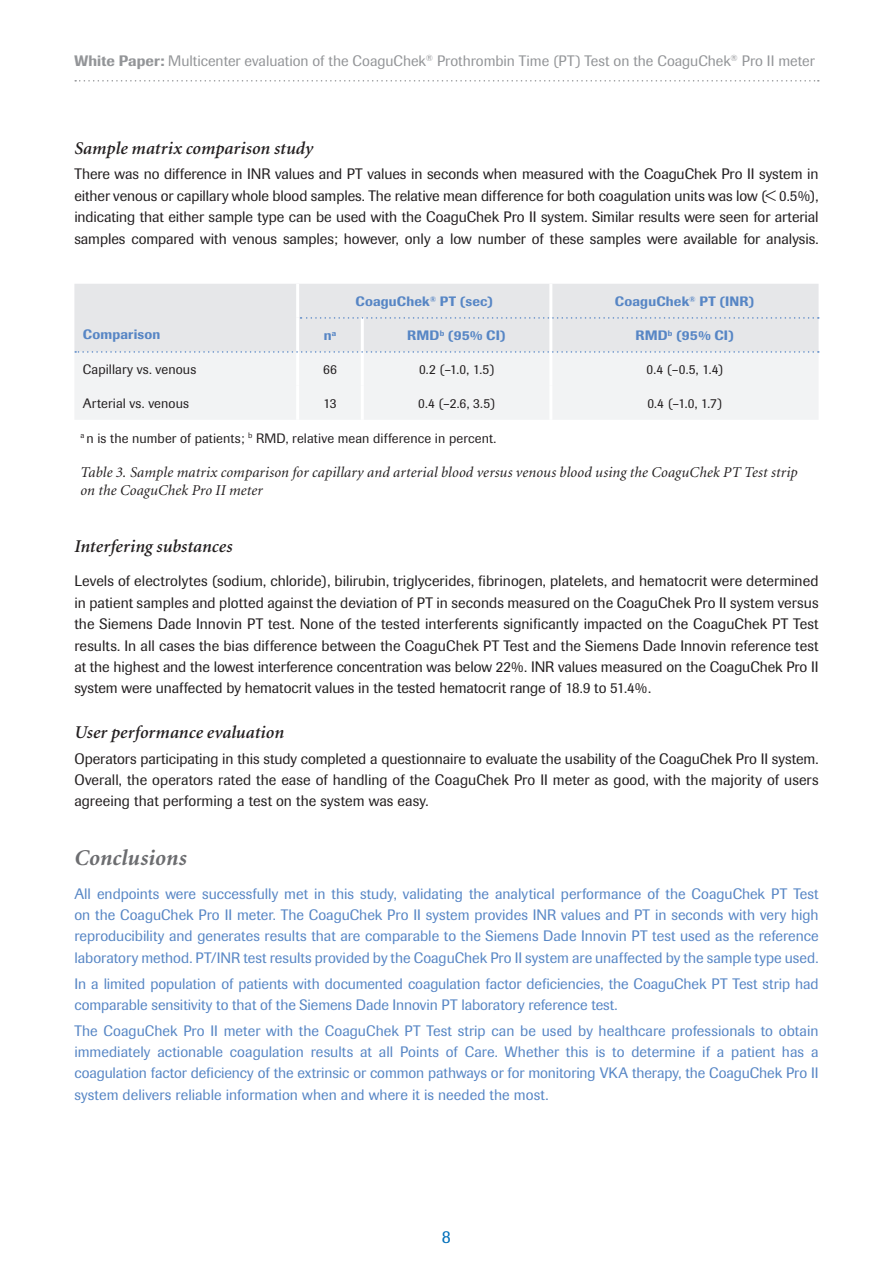
<style>
.page{position:relative;width:893px;height:1263px;background:#fff}
.page>*{position:absolute;margin:0;border:0;box-sizing:border-box;transform-origin:0 0}
.body_copy{font:italic 700 22.5px "Minion";letter-spacing:.005em;color:#6c6d70}
.Heading_2{font:italic 600 18px "Minion";letter-spacing:.005em;color:#231f20}
.body_copy-2{font:italic 600 18px "Minion";letter-spacing:.005em;color:#231f20}
.t1{font:18px "Imago";color:#006fba}
.body_copy-3{font:15px/21.3px "Imago";color:#231f20;text-align:justify}
.Table_footnote__JA{font:15px/21.5px "Imago";color:#5786c5;text-align:justify}
.footnote{font:italic 15px/18px "Minion";letter-spacing:.01em;color:#231f20}
.t2{font:15px "Imago";color:#939598}
.Table_text__JA{font:13.5px "Imago";letter-spacing:.01em;color:#231f20}
.Table_text__JA-2{font:500 13.5px "Imago";letter-spacing:.01em;color:#5786c5}
.footnote-2{font:13.5px "Imago";letter-spacing:.01em;color:#231f20}
.s1{font-weight:500}
</style>
<div class="page">
<svg style="left:75px;top:80px;width:744px;height:2px"></svg>
<div style="left:74px;top:284px;width:745px;height:68px;background:#e6e7e9"></div>
<div style="left:74px;top:352px;width:744px;height:68px;background:#f2f3f4"></div>
<hr style="left:361px;top:318px;width:3px;height:34px;background:#fff">
<hr style="left:361px;top:352px;width:3px;height:34px;background:#fff">
<hr style="left:361px;top:386px;width:3px;height:34px;background:#fff">
<hr style="left:296px;top:284px;width:3px;height:34px;background:#fff">
<hr style="left:549px;top:284px;width:3px;height:34px;background:#fff">
<hr style="left:296px;top:318px;width:3px;height:34px;background:#fff">
<hr style="left:549px;top:318px;width:3px;height:34px;background:#fff">
<hr style="left:296px;top:352px;width:3px;height:34px;background:#fff">
<hr style="left:549px;top:352px;width:3px;height:34px;background:#fff">
<hr style="left:296px;top:386px;width:3px;height:34px;background:#fff">
<hr style="left:549px;top:386px;width:3px;height:34px;background:#fff">
<svg style="left:301px;top:317px;width:518px;height:2px"></svg>
<svg style="left:75px;top:351px;width:744px;height:2px"></svg>
<p class="t2" style="left:74px;top:52px;width:742px"><span class="s1">White Paper:</span> Multicenter evaluation of the CoaguChek<sup>®</sup> Prothrombin Time (PT) Test on the CoaguChek<sup>®</sup> Pro II meter</p>
<p class="Heading_2" style="left:74px;top:139px;width:240px">Sample matrix comparison study</p>
<p class="body_copy-3" style="left:74px;top:164px;width:746px">There was no difference in INR values and PT values in seconds when measured with the CoaguChek Pro II system in either venous or capillary whole blood samples. The relative mean difference for both coagulation units was low (&lt; 0.5%), indicating that either sample type can be used with the CoaguChek Pro II system. Similar results were seen for arterial samples compared with venous samples; however, only a low number of these samples were available for analysis.</p>
<p class="Table_text__JA-2" style="left:83px;top:326px;width:79px">Comparison</p>
<p class="Table_text__JA-2" style="left:355px;top:293px;width:139px">CoaguChek<sup>®</sup> PT (sec)</p>
<p class="Table_text__JA-2" style="left:615px;top:293px;width:141px">CoaguChek<sup>®</sup> PT (INR)</p>
<p class="Table_text__JA-2" style="left:324px;top:327px;width:14px">n<sup>a</sup></p>
<p class="Table_text__JA-2" style="left:407px;top:327px;width:100px">RMD<sup>b</sup> (95% CI)</p>
<p class="Table_text__JA-2" style="left:635px;top:327px;width:100px">RMD<sup>b</sup> (95% CI)</p>
<p class="Table_text__JA" style="left:83px;top:361px;width:115px">Capillary vs. venous</p>
<p class="Table_text__JA" style="left:323px;top:361px;width:15px">66</p>
<p class="Table_text__JA" style="left:419px;top:361px;width:77px">0.2 (–1.0, 1.5)</p>
<p class="Table_text__JA" style="left:647px;top:361px;width:78px">0.4 (–0.5, 1.4)</p>
<p class="Table_text__JA" style="left:83px;top:395px;width:108px">Arterial vs. venous</p>
<p class="Table_text__JA" style="left:323px;top:395px;width:14px">13</p>
<p class="Table_text__JA" style="left:418px;top:395px;width:78px">0.4 (–2.6, 3.5)</p>
<p class="Table_text__JA" style="left:647px;top:395px;width:76px">0.4 (–1.0, 1.7)</p>
<p class="footnote-2" style="left:80px;top:430px;width:417px"><sup>a</sup> n is the number of patients; <sup>b</sup> RMD, relative mean difference in percent.</p>
<p class="footnote" style="left:80px;top:464px;width:719px">Table 3. Sample matrix comparison for capillary and arterial blood versus venous blood using the CoaguChek PT Test strip on the CoaguChek Pro II meter</p>
<p class="body_copy-2" style="left:74px;top:537px;width:160px">Interfering substances</p>
<p class="body_copy-3" style="left:74px;top:571px;width:746px">Levels of electrolytes (sodium, chloride), bilirubin, triglycerides, fibrinogen, platelets, and hematocrit were determined in patient samples and plotted against the deviation of PT in seconds measured on the CoaguChek Pro II system versus the Siemens Dade Innovin PT test. None of the tested interferents significantly impacted on the CoaguChek PT Test results. In all cases the bias difference between the CoaguChek PT Test and the Siemens Dade Innovin reference test at the highest and the lowest interference concentration was below 22%. INR values measured on the CoaguChek Pro II system were unaffected by hematocrit values in the tested hematocrit range of 18.9 to 51.4%.</p>
<p class="Heading_2" style="left:74px;top:723px;width:211px">User performance evaluation</p>
<p class="body_copy-3" style="left:74px;top:748px;width:746px">Operators participating in this study completed a questionnaire to evaluate the usability of the CoaguChek Pro II system.<br>Overall, the operators rated the ease of handling of the CoaguChek Pro II meter as good, with the majority of users agreeing that performing a test on the system was easy.</p>
<p class="body_copy" style="left:74px;top:846px;width:114px">Conclusions</p>
<p class="Table_footnote__JA" style="left:74px;top:883px;width:746px">All endpoints were successfully met in this study, validating the analytical performance of the CoaguChek PT Test on the CoaguChek Pro II meter. The CoaguChek Pro II system provides INR values and PT in seconds with very high reproducibility and generates results that are comparable to the Siemens Dade Innovin PT test used as the reference laboratory method. PT/INR test results provided by the CoaguChek Pro II system are unaffected by the sample type used.</p>
<p class="Table_footnote__JA" style="left:74px;top:973px;width:746px">In a limited population of patients with documented coagulation factor deficiencies, the CoaguChek PT Test strip had comparable sensitivity to that of the Siemens Dade Innovin PT laboratory reference test.</p>
<p class="Table_footnote__JA" style="left:74px;top:1020px;width:746px">The CoaguChek Pro II meter with the CoaguChek PT Test strip can be used by healthcare professionals to obtain immediately actionable coagulation results at all Points of Care. Whether this is to determine if a patient has a coagulation factor deficiency of the extrinsic or common pathways or for monitoring VKA therapy, the CoaguChek Pro II system delivers reliable information when and where it is needed the most.</p>
<p class="t1" style="left:442px;top:1226px;width:10px">8</p>
</div>
